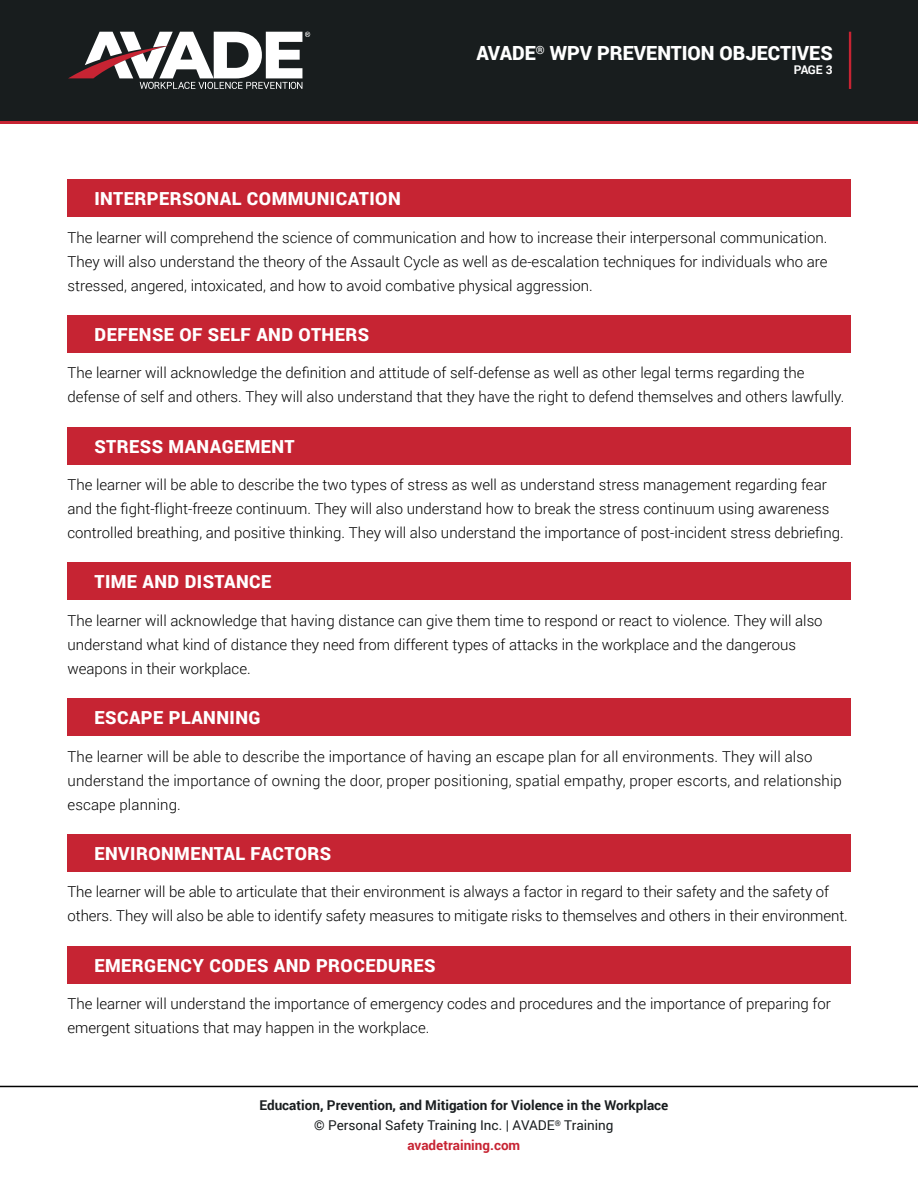
<style>
.page{position:relative;width:918px;height:1188px;background:#fff}
.page>*{position:absolute;margin:0;border:0;box-sizing:border-box;transform-origin:0 0}
.t1{font:900 19.5px "Roboto";color:#fff}
.t2{font:900 18px "Roboto";letter-spacing:.025em;color:#fff}
.t3{font:300 15px/24px "Roboto";color:#000}
.t4{font:700 13.5px/19.6px "Roboto";color:#191d1f;text-align:center}
.t5{font:700 12px "Roboto";color:#fff}
.s1{font-weight:400}
.s2{color:#c72433}
</style>
<div class="page">
<div style="left:0;top:10px;width:918px;height:114px;background:#c72433"></div>
<div style="left:0;top:0;width:918px;height:121px;background:#181d1e"></div>
<svg style="left:68px;top:32px;width:242px;height:57px"></svg>
<hr style="left:849px;top:32px;width:2px;height:57px;background:#c72433">
<hr style="left:0;top:1086px;width:918px;height:1px;background:#000">
<div style="left:68px;top:180px;width:783px;height:37px;background:#c62433"></div>
<div style="left:68px;top:315px;width:783px;height:38px;background:#c62433"></div>
<div style="left:68px;top:427px;width:783px;height:37px;background:#c62433"></div>
<div style="left:68px;top:563px;width:783px;height:37px;background:#c62433"></div>
<div style="left:68px;top:699px;width:783px;height:37px;background:#c62433"></div>
<div style="left:68px;top:834px;width:783px;height:38px;background:#c62433"></div>
<div style="left:68px;top:946px;width:783px;height:37px;background:#c62433"></div>
<h1 class="t1" style="left:476px;top:39px;width:358px">AVADE<sup>®</sup> WPV PREVENTION OBJECTIVES</h1>
<p class="t5" style="left:794px;top:62px;width:40px">PAGE 3</p>
<p class="t2" style="left:94px;top:186px;width:308px">INTERPERSONAL COMMUNICATION</p>
<p class="t3" style="left:68px;top:225px;width:762px;text-align:justify">The learner will comprehend the science of communication and how to increase their interpersonal communication.<br>They will also understand the theory of the Assault Cycle as well as de-escalation techniques for individuals who are stressed, angered, intoxicated, and how to avoid combative physical aggression.</p>
<p class="t2" style="left:94px;top:322px;width:276px">DEFENSE OF SELF AND OTHERS</p>
<p class="t3" style="left:68px;top:361px;width:778px">The learner will acknowledge the definition and attitude of self-defense as well as other legal terms regarding the defense of self and others. They will also understand that they have the right to defend themselves and others lawfully.</p>
<p class="t2" style="left:94px;top:434px;width:202px">STRESS MANAGEMENT</p>
<p class="t3" style="left:68px;top:472px;width:778px">The learner will be able to describe the two types of stress as well as understand stress management regarding fear and the fight-flight-freeze continuum. They will also understand how to break the stress continuum using awareness controlled breathing, and positive thinking. They will also understand the importance of post-incident stress debriefing.</p>
<p class="t2" style="left:94px;top:569px;width:179px">TIME AND DISTANCE</p>
<p class="t3" style="left:68px;top:608px;width:757px">The learner will acknowledge that having distance can give them time to respond or react to violence. They will also understand what kind of distance they need from different types of attacks in the workplace and the dangerous weapons in their workplace.</p>
<p class="t2" style="left:94px;top:705px;width:167px">ESCAPE PLANNING</p>
<p class="t3" style="left:68px;top:744px;width:776px">The learner will be able to describe the importance of having an escape plan for all environments. They will also understand the importance of owning the door, proper positioning, spatial empathy, proper escorts, and relationship escape planning.</p>
<p class="t2" style="left:94px;top:841px;width:238px">ENVIRONMENTAL FACTORS</p>
<p class="t3" style="left:68px;top:880px;width:782px">The learner will be able to articulate that their environment is always a factor in regard to their safety and the safety of others. They will also be able to identify safety measures to mitigate risks to themselves and others in their environment.</p>
<p class="t2" style="left:94px;top:953px;width:343px">EMERGENCY CODES AND PROCEDURES</p>
<p class="t3" style="left:68px;top:991px;width:765px">The learner will understand the importance of emergency codes and procedures and the importance of preparing for emergent situations that may happen in the workplace.</p>
<p class="t4" style="left:259px;top:1095px;width:410px">Education, Prevention, and Mitigation for Violence in the Workplace <span class="s1">© Personal Safety Training Inc. | AVADE</span><sup>®</sup> <span class="s1">Training </span><span class="s2">avadetraining.com</span></p>
</div>
